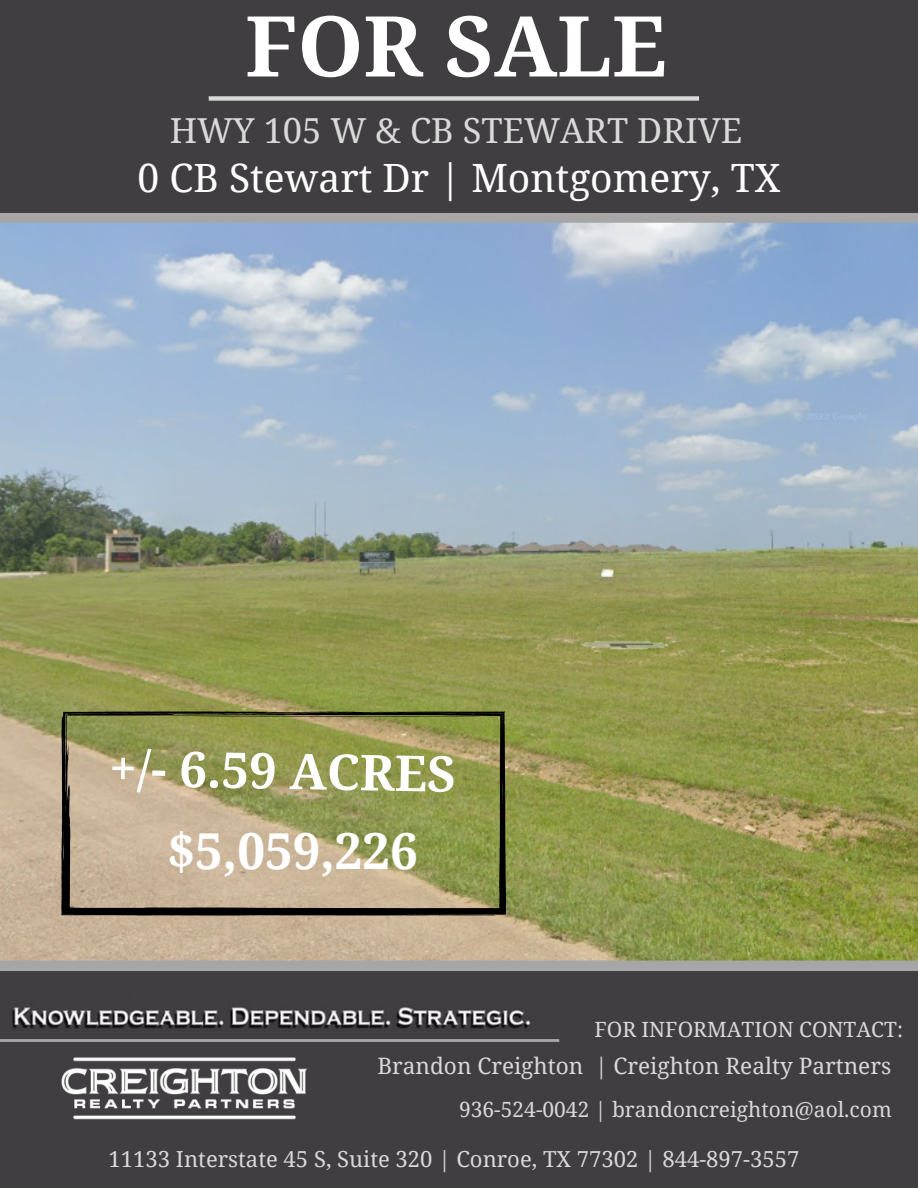
<style>
.page{position:relative;width:918px;height:1188px;background:#fff}
.page>*{position:absolute;margin:0;border:0;box-sizing:border-box;transform-origin:0 0}
.t1{font:700 84px "Noto Serif";color:#fff}
.t2{font:700 49.5px "Noto Serif";color:#fff}
.t3{font:39px "Noto Serif";color:#fff}
.t4{font:34.5px "Noto Serif";color:#d9d9d9}
.t5{font:22.65px "Noto Serif";color:#d9d9d9}
.t6{font:22.05px "Noto Serif";color:#d9d9d9}
.t7{font:21px "Noto Serif";color:#d9d9d9}
</style>
<div class="page">
<img style="left:0;top:223px;width:918px;height:738px">
<div style="left:0;top:0;width:918px;height:218px;background:#403e40"></div>
<svg style="left:0;top:213px;width:918px;height:10px;background:#a5a6a7"></svg>
<div style="left:0;top:965px;width:918px;height:223px;background:#403e40"></div>
<div style="left:0;top:961px;width:918px;height:10px;background:#a6a6a6"></div>
<img style="left:12px;top:1007px;width:519px;height:22px">
<hr style="left:0;top:1039px;width:559px;height:3px;background:#a1a1a1">
<svg style="left:209px;top:96px;width:490px;height:5px;background:#c6c6c6"></svg>
<img style="left:61px;top:1057px;width:246px;height:63px">
<svg style="left:61px;top:710px;width:445px;height:206px;background:#9d9766"></svg>
<h1 class="t1" style="left:245px;top:-13px;width:423px">FOR SALE</h1>
<h3 class="t4" style="left:170px;top:106px;width:574px">HWY 105 W &amp; CB STEWART DRIVE</h3>
<h3 class="t3" style="left:138px;top:150px;width:644px">0 CB Stewart Dr | Montgomery, TX</h3>
<h2 class="t2" style="left:110px;top:733px;width:348px;rotate:1deg">+/- 6.59 ACRES</h2>
<h2 class="t2" style="left:167px;top:816px;width:252px">$5,059,226</h2>
<p class="t7" style="left:594px;top:1014px;width:310px">FOR INFORMATION CONTACT:</p>
<p class="t5" style="left:377px;top:1049px;width:515px">Brandon Creighton | Creighton Realty Partners</p>
<p class="t7" style="left:459px;top:1094px;width:434px">936-524-0042 | brandoncreighton@aol.com</p>
<p class="t6" style="left:109px;top:1144px;width:692px">11133 Interstate 45 S, Suite 320 | Conroe, TX 77302 | 844-897-3557</p>
</div>
